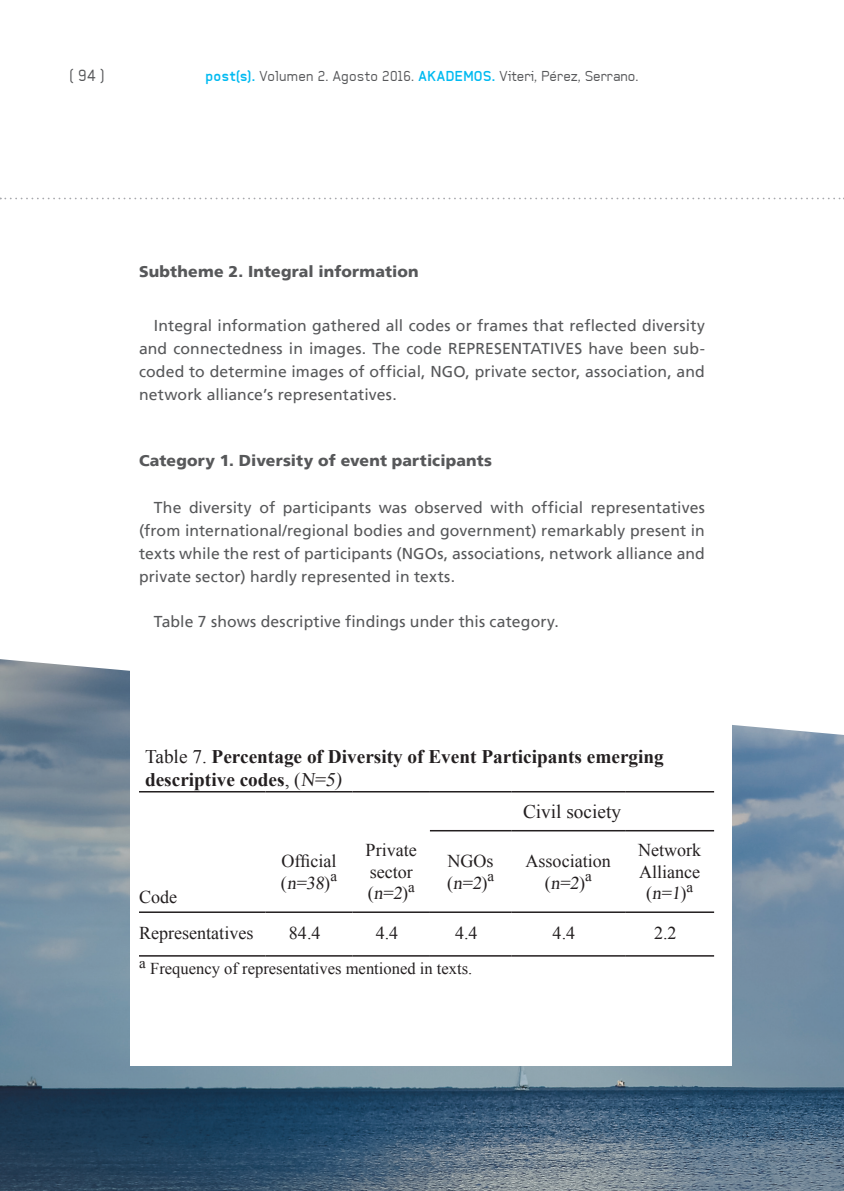
<style>
.page{position:relative;width:844px;height:1191px;background:#fff}
.page>*{position:absolute;margin:0;border:0;box-sizing:border-box;transform-origin:0 0}
.t1{font:700 19.25px/23.1px "Times New Roman";color:#231f20}
.t2{font:19.25px "Times New Roman";color:#231f20}
.t3{font:18.03px/21.7px "Times New Roman";color:#231f20}
.t4{font:16.62px "Times New Roman";color:#231f20}
.t5{font:15.75px/22.8px "Frutiger LT";letter-spacing:.01em;color:#57585a;text-align:justify}
.t6{font:900 15.75px "Frutiger LT";letter-spacing:.01em;color:#57585a}
.t7{font:15.75px "Baksheesh";color:#57585a}
.t8{font:14px "Baksheesh";color:#57585a}
.s1{font-weight:700;color:#00baf1}
.s2{font-weight:400}
</style>
<div class="page">
<img style="left:0;top:659px;width:843px;height:532px">
<div style="left:130px;top:656px;width:601px;height:410px;background:#fff"></div>
<svg style="left:0;top:198px;width:844px;height:1px"></svg>
<hr style="left:139px;top:911px;width:126px;height:2px;background:#231f20">
<hr style="left:265px;top:911px;width:87px;height:2px;background:#231f20">
<hr style="left:352px;top:911px;width:78px;height:2px;background:#231f20">
<hr style="left:430px;top:911px;width:81px;height:2px;background:#231f20">
<hr style="left:511px;top:911px;width:114px;height:2px;background:#231f20">
<hr style="left:625px;top:911px;width:89px;height:2px;background:#231f20">
<hr style="left:139px;top:791px;width:126px;height:1px;background:#231f20">
<hr style="left:265px;top:791px;width:87px;height:1px;background:#231f20">
<hr style="left:352px;top:791px;width:78px;height:1px;background:#231f20">
<hr style="left:430px;top:791px;width:81px;height:1px;background:#231f20">
<hr style="left:511px;top:791px;width:114px;height:1px;background:#231f20">
<hr style="left:625px;top:791px;width:89px;height:1px;background:#231f20">
<hr style="left:430px;top:830px;width:81px;height:1px;background:#231f20">
<hr style="left:511px;top:830px;width:114px;height:1px;background:#231f20">
<hr style="left:625px;top:830px;width:89px;height:1px;background:#231f20">
<hr style="left:139px;top:955px;width:126px;height:1px;background:#231f20">
<hr style="left:265px;top:955px;width:87px;height:1px;background:#231f20">
<hr style="left:352px;top:955px;width:78px;height:1px;background:#231f20">
<hr style="left:430px;top:955px;width:81px;height:1px;background:#231f20">
<hr style="left:511px;top:955px;width:114px;height:1px;background:#231f20">
<hr style="left:625px;top:955px;width:89px;height:1px;background:#231f20">
<p class="t7" style="left:69px;top:67px;width:36px">( 94 )</p>
<p class="t8" style="left:205px;top:68px;width:434px"><span class="s1">post(s).</span> Volumen 2. Agosto 2016. <span class="s1">AKADEMOS.</span> Viteri, Pérez, Serrano.</p>
<p class="t6" style="left:139px;top:262px;width:281px">Subtheme 2. Integral information</p>
<p class="t5" style="left:139px;top:314px;width:567px;text-indent:15px">Integral information gathered all codes or frames that reflected diversity and connectedness in images. The code REPRESENTATIVES have been sub&shy;coded to determine images of official, NGO, private sector, association, and network alliance’s representatives.</p>
<p class="t6" style="left:139px;top:451px;width:354px">Category 1. Diversity of event participants</p>
<p class="t5" style="left:139px;top:496px;width:567px;text-indent:15px">The diversity of participants was observed with official representatives (from international/regional bodies and government) remarkably present in texts while the rest of participants (NGOs, associations, network alliance and private sector) hardly represented in texts.</p>
<p class="t5" style="left:154px;top:610px;width:406px">Table 7 shows descriptive findings under this category.</p>
<p class="t1" style="left:145px;top:744px;width:520px"><span class="s2">Table 7.</span> Percentage of Diversity of Event Participants emerging descriptive codes<span class="s2">, (N=5)</span></p>
<p class="t2" style="left:523px;top:798px;width:99px">Civil society</p>
<p class="t3" style="left:139px;top:885px;width:40px">Code</p>
<p class="t3" style="left:281px;top:849px;width:57px">Official (n=38) <sup>a</sup></p>
<p class="t3" style="left:365px;top:839px;width:53px">Private sector ( n=2) <sup>a</sup></p>
<p class="t3" style="left:447px;top:849px;width:48px">NGOs ( n=2) <sup>a</sup></p>
<p class="t3" style="left:525px;top:849px;width:87px;text-align:center">Association ( n=2) <sup>a</sup></p>
<p class="t3" style="left:637px;top:839px;width:65px;text-align:center">Network<br>Alliance (n=1)<sup>a</sup></p>
<p class="t3" style="left:139px;top:922px;width:116px">Representatives</p>
<p class="t3" style="left:289px;top:922px;width:33px">84.4</p>
<p class="t3" style="left:375px;top:922px;width:24px">4.4</p>
<p class="t3" style="left:455px;top:922px;width:24px">4.4</p>
<p class="t3" style="left:552px;top:922px;width:24px">4.4</p>
<p class="t3" style="left:654px;top:922px;width:24px">2.2</p>
<p class="t4" style="left:139px;top:957px;width:335px"><sup>a</sup> Frequency of representatives mentioned in texts.</p>
</div>
